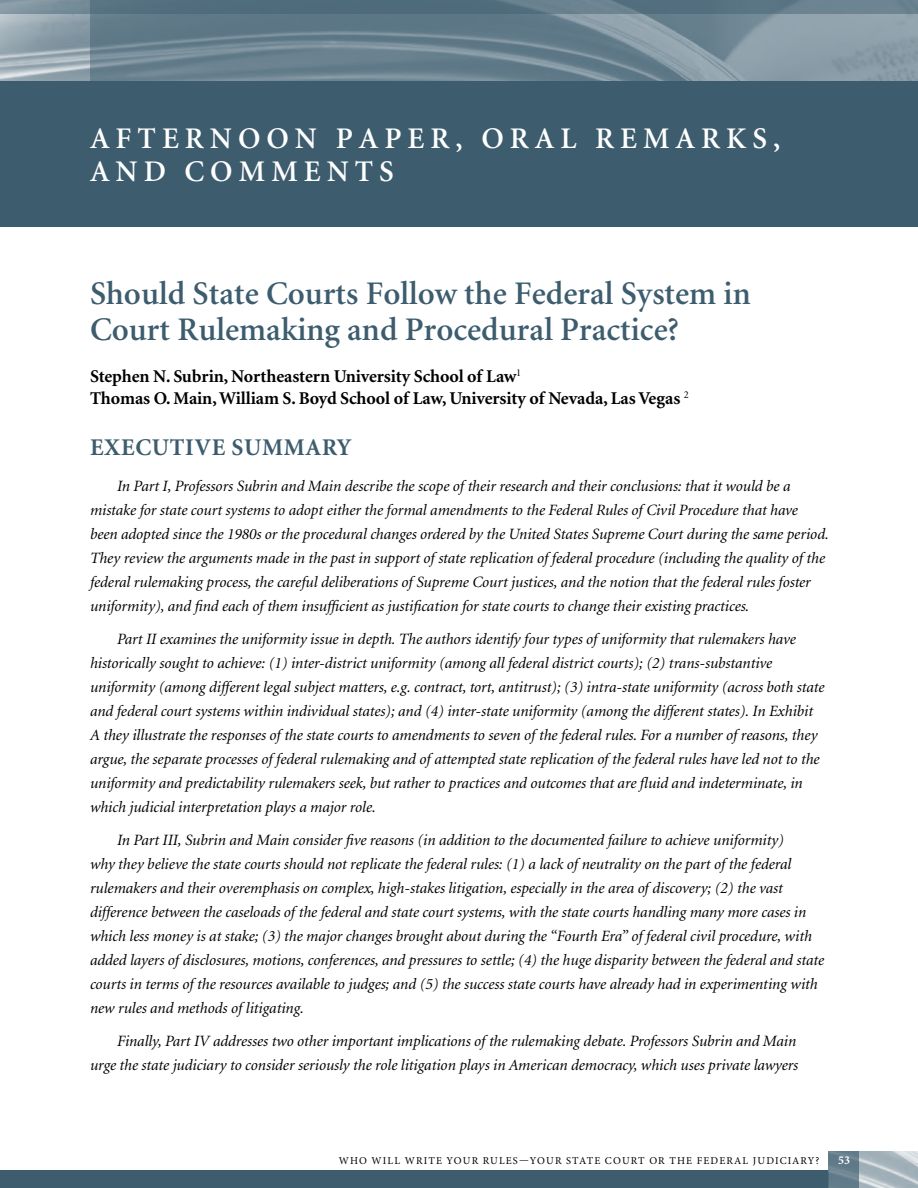
<style>
.page{position:relative;width:918px;height:1188px;background:#fff}
.page>*{position:absolute;margin:0;border:0;box-sizing:border-box;transform-origin:0 0}
.t1{font:600 33px/36px "Minion";color:#3d5d6f}
.t2{font:600 30px/33px "Minion";letter-spacing:.2em;color:#fff}
.t3{font:700 24px "Minion";letter-spacing:.03em;color:#3d5d6f}
.t4{font:700 18px/22.5px "Minion";letter-spacing:-.005em;color:#000}
.t5{font:italic 15.75px/24px "Minion";letter-spacing:-.005em;color:#000}
.t6{font:700 12px "Minion Pro";color:#fff}
.t7{font:10.5px "Minion Pro";letter-spacing:.11em;color:#000}
</style>
<div class="page">
<div style="left:0;top:1170px;width:918px;height:18px;background:#3d5d6f"></div>
<svg style="left:90px;top:14px;width:828px;height:67px;background:#728996"></svg>
<img style="left:859px;top:1152px;width:59px;height:36px">
<svg style="left:829px;top:1152px;width:30px;height:36px"></svg>
<svg style="left:0;top:0;width:918px;height:14px;background:#5c7685"></svg>
<div style="left:0;top:81px;width:918px;height:145px;background:#3d5d6f"></div>
<h2 class="t2" style="left:90px;top:123px;width:692px">AFTERNOON PAPER, ORAL REMARKS,<br>AND COMMENTS</h2>
<h1 class="t1" style="left:90px;top:276px;width:662px">Should State Courts Follow the Federal System in<br>Court Rulemaking and Procedural Practice?</h1>
<p class="t4" style="left:90px;top:365px;width:600px">Stephen N. Subrin, Northeastern University School of Law<sup>1<br></sup>Thomas O. Main, William S. Boyd School of Law, University of Nevada, Las Vegas <sup>2</sup></p>
<h3 class="t3" style="left:90px;top:435px;width:263px">EXECUTIVE SUMMARY</h3>
<p class="t5" style="left:90px;top:475px;width:740px;text-indent:27px">In Part I, Professors Subrin and Main describe the scope of their research and their conclusions: that it would be a mistake for state court systems to adopt either the formal amendments to the Federal Rules of Civil Procedure that have been adopted since the 1980s or the procedural changes ordered by the United States Supreme Court during the same period.<br>They review the arguments made in the past in support of state replication of federal procedure (including the quality of the federal rulemaking process, the careful deliberations of Supreme Court justices, and the notion that the federal rules foster uniformity), and find each of them insufficient as justification for state courts to change their existing practices.</p>
<p class="t5" style="left:90px;top:628px;width:736px;text-indent:27px">Part II examines the uniformity issue in depth. The authors identify four types of uniformity that rulemakers have historically sought to achieve: (1) inter-district uniformity (among all federal district courts); (2) trans-substantive uniformity (among different legal subject matters, e.g. contract, tort, antitrust); (3) intra-state uniformity (across both state and federal court systems within individual states); and (4) inter-state uniformity (among the different states). In Exhibit A they illustrate the responses of the state courts to amendments to seven of the federal rules. For a number of reasons, they argue, the separate processes of federal rulemaking and of attempted state replication of the federal rules have led not to the uniformity and predictability rulemakers seek, but rather to practices and outcomes that are fluid and indeterminate, in which judicial interpretation plays a major role.</p>
<p class="t5" style="left:90px;top:829px;width:736px;text-indent:27px">In Part III, Subrin and Main consider five reasons (in addition to the documented failure to achieve uniformity)<br>why they believe the state courts should not replicate the federal rules: (1) a lack of neutrality on the part of the federal rulemakers and their overemphasis on complex, high-stakes litigation, especially in the area of discovery; (2) the vast difference between the caseloads of the federal and state court systems, with the state courts handling many more cases in which less money is at stake; (3) the major changes brought about during the “Fourth Era” of federal civil procedure, with added layers of disclosures, motions, conferences, and pressures to settle; (4) the huge disparity between the federal and state courts in terms of the resources available to judges; and (5) the success state courts have already had in experimenting with new rules and methods of litigating.</p>
<p class="t5" style="left:90px;top:1030px;width:710px;text-align:right">Finally, Part IV addresses two other important implications of the rulemaking debate. Professors Subrin and Main urge the state judiciary to consider seriously the role litigation plays in American democracy, which uses private lawyers</p>
<p class="t7" style="left:339px;top:1153px;width:482px">WHO WILL WRITE YOUR RULES—YOUR STATE COURT OR THE FEDERAL JUDICIARY?</p>
<p class="t6" style="left:838px;top:1152px;width:13px">53</p>
</div>
